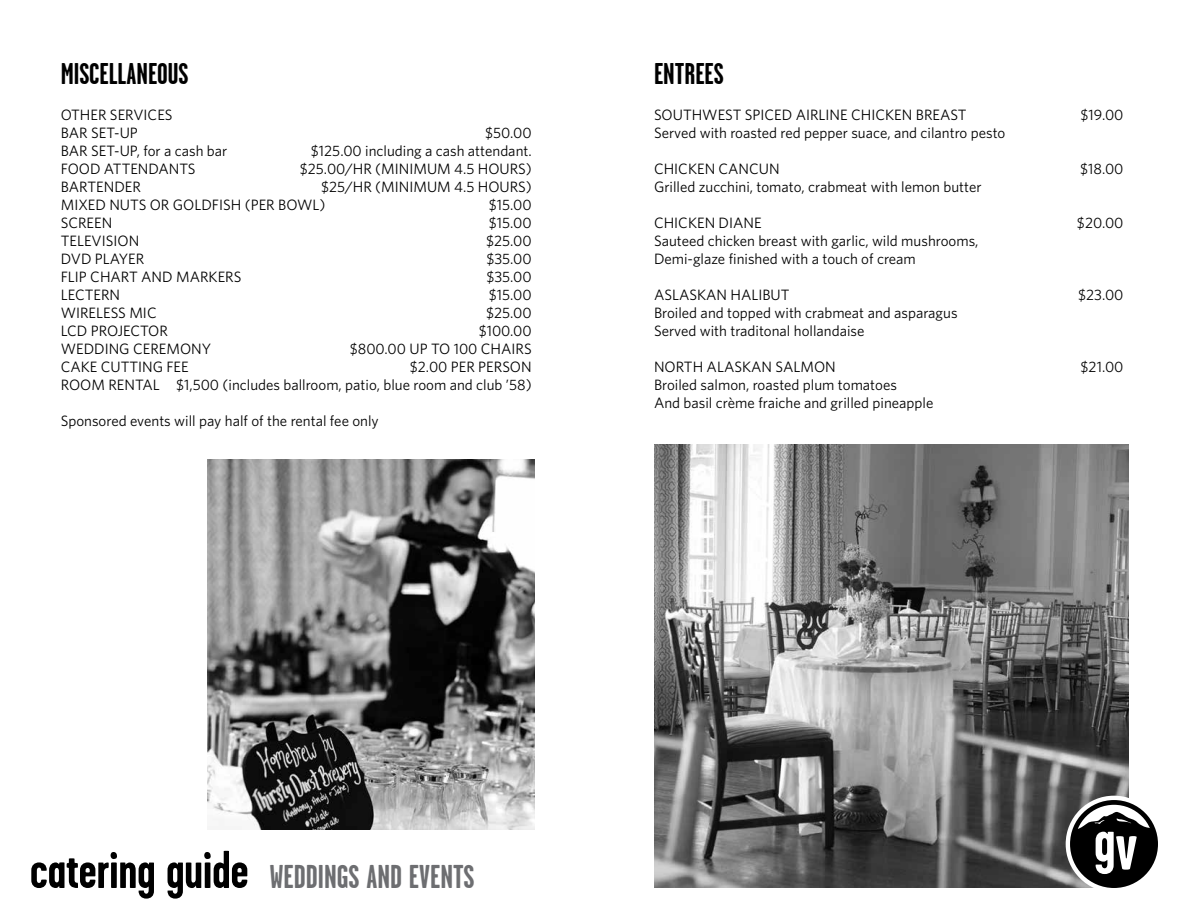
<style>
.page{position:relative;width:1188px;height:918px;background:#fff}
.page>*{position:absolute;margin:0;border:0;box-sizing:border-box;transform-origin:0 0}
.t1{font:700 33px "Garage Gothic";color:#6d6e71}
.t2{font:700 30px "Garage Gothic";color:#000}
.t3{font:15px/18px "Whitney";color:#000}
.s1{font-size:53.1px;color:#000}
</style>
<div class="page">
<img style="left:207px;top:459px;width:328px;height:371px">
<img style="left:654px;top:444px;width:474px;height:444px">
<div style="left:1066px;top:796px;width:96px;height:96px;border:14px solid #fff;border-radius:50%"></div>
<div style="left:1070px;top:800px;width:88px;height:88px;border:5px solid #000;border-radius:50%"></div>
<svg style="left:1073px;top:811px;width:82px;height:74px"></svg>
<h2 class="t2" style="left:61px;top:58px;width:130px">MISCELLANEOUS</h2>
<p class="t3" style="left:61px;top:105px;width:113px">OTHER SERVICES<br>BAR SET-UP</p>
<p class="t3" style="left:485px;top:123px;width:48px">$50.00</p>
<p class="t3" style="left:61px;top:141px;width:168px">BAR SET-UP, for a cash bar</p>
<p class="t3" style="left:311px;top:141px;width:222px">$125.00 including a cash attendant.</p>
<p class="t3" style="left:61px;top:159px;width:136px">FOOD ATTENDANTS</p>
<p class="t3" style="left:300px;top:159px;width:233px">$25.00/HR (MINIMUM 4.5 HOURS)</p>
<p class="t3" style="left:61px;top:177px;width:82px">BARTENDER</p>
<p class="t3" style="left:61px;top:177px;width:472px;text-indent:260px">$25/HR (MINIMUM 4.5 HOURS)<br>MIXED NUTS OR GOLDFISH (PER BOWL)</p>
<p class="t3" style="left:489px;top:195px;width:44px">$15.00</p>
<p class="t3" style="left:61px;top:213px;width:53px">SCREEN</p>
<p class="t3" style="left:489px;top:213px;width:44px">$15.00</p>
<p class="t3" style="left:61px;top:231px;width:80px">TELEVISION</p>
<p class="t3" style="left:486px;top:231px;width:47px">$25.00</p>
<p class="t3" style="left:61px;top:249px;width:85px">DVD PLAYER</p>
<p class="t3" style="left:486px;top:249px;width:47px">$35.00</p>
<p class="t3" style="left:61px;top:267px;width:182px">FLIP CHART AND MARKERS</p>
<p class="t3" style="left:486px;top:267px;width:47px">$35.00</p>
<p class="t3" style="left:61px;top:285px;width:61px">LECTERN</p>
<p class="t3" style="left:489px;top:285px;width:44px">$15.00</p>
<p class="t3" style="left:61px;top:303px;width:97px">WIRELESS MIC</p>
<p class="t3" style="left:486px;top:303px;width:47px">$25.00</p>
<p class="t3" style="left:61px;top:321px;width:109px">LCD PROJECTOR</p>
<p class="t3" style="left:479px;top:321px;width:55px">$100.00</p>
<p class="t3" style="left:61px;top:339px;width:152px">WEDDING CEREMONY</p>
<p class="t3" style="left:350px;top:339px;width:183px">$800.00 UP TO 100 CHAIRS</p>
<p class="t3" style="left:61px;top:357px;width:130px">CAKE CUTTING FEE</p>
<p class="t3" style="left:61px;top:357px;width:472px;text-align:right">$2.00 PER PERSON<br>ROOM RENTAL $1,500 (includes ballroom, patio, blue room and club ’58)</p>
<p class="t3" style="left:61px;top:411px;width:320px">Sponsored events will pay half of the rental fee only</p>
<h2 class="t2" style="left:654px;top:58px;width:72px">ENTREES</h2>
<p class="t3" style="left:654px;top:105px;width:314px">SOUTHWEST SPICED AIRLINE CHICKEN BREAST</p>
<p class="t3" style="left:1081px;top:105px;width:44px">$19.00</p>
<p class="t3" style="left:654px;top:123px;width:353px">Served with roasted red pepper suace, and cilantro pesto</p>
<p class="t3" style="left:654px;top:159px;width:127px">CHICKEN CANCUN</p>
<p class="t3" style="left:1080px;top:159px;width:45px">$18.00</p>
<p class="t3" style="left:654px;top:177px;width:329px">Grilled zucchini, tomato, crabmeat with lemon butter</p>
<p class="t3" style="left:654px;top:213px;width:109px">CHICKEN DIANE</p>
<p class="t3" style="left:1077px;top:213px;width:48px">$20.00</p>
<p class="t3" style="left:654px;top:231px;width:326px">Sauteed chicken breast with garlic, wild mushrooms,<br>Demi-glaze finished with a touch of cream</p>
<p class="t3" style="left:654px;top:285px;width:137px">ASLASKAN HALIBUT</p>
<p class="t3" style="left:1078px;top:285px;width:47px">$23.00</p>
<p class="t3" style="left:654px;top:303px;width:305px">Broiled and topped with crabmeat and asparagus<br>Served with traditonal hollandaise</p>
<p class="t3" style="left:654px;top:357px;width:183px">NORTH ALASKAN SALMON</p>
<p class="t3" style="left:1081px;top:357px;width:44px">$21.00</p>
<p class="t3" style="left:654px;top:375px;width:281px">Broiled salmon, roasted plum tomatoes<br>And basil crème fraiche and grilled pineapple</p>
<h1 class="t1" style="left:30px;top:859px;width:446px"><span class="s1">catering guide</span> WEDDINGS AND EVENTS</h1>
</div>
